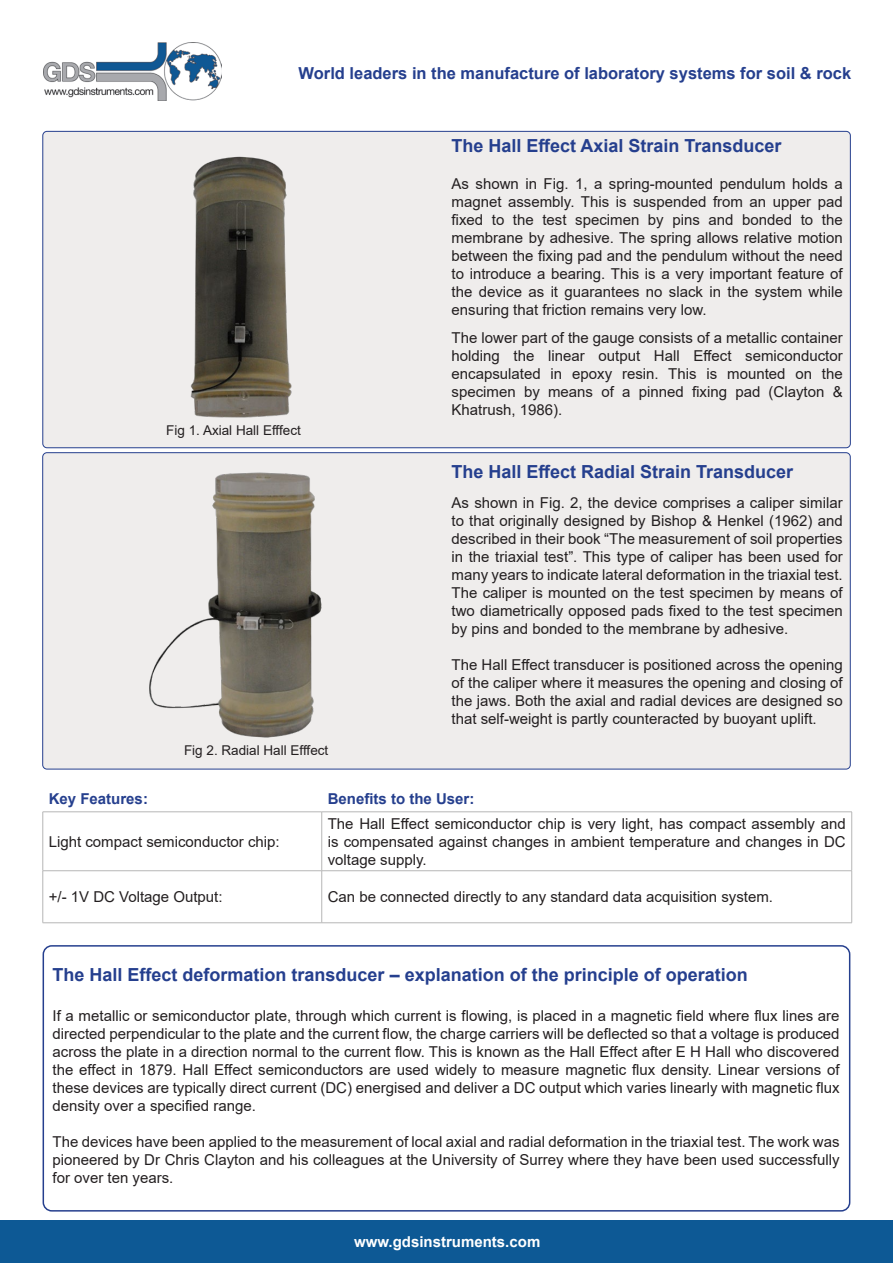
<style>
.page{position:relative;width:893px;height:1263px;background:#fff}
.page>*{position:absolute;margin:0;border:0;box-sizing:border-box;transform-origin:0 0}
.t1{font:700 18px "Arial";color:#253f8e}
.t2{font:700 16.5px "Arial";color:#253f8e}
.t3{font:15px/18px "Arial";color:#231f20;text-align:justify}
.t4{font:700 15px "Arial";color:#253f8e}
.t5{font:700 15px "Arial";color:#fff}
.t6{font:13.5px "Arial";color:#231f20}
</style>
<div class="page">
<div style="left:43px;top:131px;width:807px;height:317px;background:#efedec;border-radius:4px"></div>
<img style="left:190px;top:156px;width:102px;height:262px">
<div style="left:0;top:1220px;width:893px;height:43px;background:#0d5995"></div>
<img style="left:43px;top:42px;width:179px;height:59px">
<hr style="left:43px;top:811px;width:279px;height:1px;background:#b6b6b6">
<hr style="left:43px;top:812px;width:1px;height:58px;background:#b6b6b6">
<hr style="left:322px;top:811px;width:530px;height:1px;background:#b6b6b6">
<hr style="left:321px;top:812px;width:1px;height:58px;background:#b6b6b6">
<hr style="left:851px;top:812px;width:1px;height:58px;background:#b6b6b6">
<hr style="left:43px;top:870px;width:279px;height:1px;background:#b6b6b6">
<hr style="left:43px;top:871px;width:1px;height:51px;background:#b6b6b6">
<hr style="left:322px;top:870px;width:530px;height:1px;background:#b6b6b6">
<hr style="left:321px;top:871px;width:1px;height:51px;background:#b6b6b6">
<hr style="left:851px;top:871px;width:1px;height:51px;background:#b6b6b6">
<hr style="left:43px;top:922px;width:279px;height:1px;background:#b6b6b6">
<hr style="left:322px;top:922px;width:530px;height:1px;background:#b6b6b6">
<div style="left:43px;top:453px;width:807px;height:316px;background:#efedec;border-radius:4px"></div>
<img style="left:149px;top:472px;width:173px;height:266px">
<div style="left:43px;top:945px;width:807px;height:266px;border:2px solid #253f8e;border-radius:9px"></div>
<p class="t2" style="left:299px;top:62px;width:554px">World leaders in the manufacture of laboratory systems for soil &amp; rock</p>
<p class="t6" style="left:166px;top:421px;width:136px">Fig 1. Axial Hall Efffect</p>
<p class="t6" style="left:184px;top:741px;width:146px">Fig 2. Radial Hall Efffect</p>
<p class="t1" style="left:452px;top:133px;width:331px">The Hall Effect Axial Strain Transducer</p>
<p class="t3" style="left:452px;top:174px;width:393px">As shown in Fig. 1, a spring-mounted pendulum holds a magnet assembly. This is suspended from an upper pad fixed to the test specimen by pins and bonded to the membrane by adhesive. The spring allows relative motion between the fixing pad and the pendulum without the need to introduce a bearing. This is a very important feature of the device as it guarantees no slack in the system while ensuring that friction remains very low.</p>
<p class="t3" style="left:452px;top:329px;width:393px">The lower part of the gauge consists of a metallic container holding the linear output Hall Effect semiconductor encapsulated in epoxy resin. This is mounted on the specimen by means of a pinned fixing pad (Clayton &amp; Khatrush, 1986).</p>
<p class="t1" style="left:452px;top:459px;width:343px">The Hall Effect Radial Strain Transducer</p>
<p class="t3" style="left:452px;top:494px;width:393px">As shown in Fig. 2, the device comprises a caliper similar to that originally designed by Bishop &amp; Henkel (1962) and described in their book “The measurement of soil properties in the triaxial test”. This type of caliper has been used for many years to indicate lateral deformation in the triaxial test.</p>
<p class="t3" style="left:452px;top:584px;width:393px">The caliper is mounted on the test specimen by means of two diametrically opposed pads fixed to the test specimen by pins and bonded to the membrane by adhesive.</p>
<p class="t3" style="left:452px;top:656px;width:393px">The Hall Effect transducer is positioned across the opening of the caliper where it measures the opening and closing of the jaws. Both the axial and radial devices are designed so that self-weight is partly counteracted by buoyant uplift.</p>
<p class="t4" style="left:49px;top:788px;width:101px">Key Features:</p>
<p class="t4" style="left:328px;top:788px;width:148px">Benefits to the User:</p>
<p class="t3" style="left:49px;top:832px;width:232px">Light compact semiconductor chip:</p>
<p class="t3" style="left:328px;top:814px;width:519px">The Hall Effect semiconductor chip is very light, has compact assembly and is compensated against changes in ambient temperature and changes in DC voltage supply.</p>
<p class="t3" style="left:49px;top:888px;width:175px">+/- 1V DC Voltage Output:</p>
<p class="t3" style="left:328px;top:888px;width:447px">Can be connected directly to any standard data acquisition system.</p>
<p class="t1" style="left:53px;top:962px;width:697px">The Hall Effect deformation transducer – explanation of the principle of operation</p>
<p class="t3" style="left:53px;top:1006px;width:788px">If a metallic or semiconductor plate, through which current is flowing, is placed in a magnetic field where flux lines are directed perpendicular to the plate and the current flow, the charge carriers will be deflected so that a voltage is produced across the plate in a direction normal to the current flow. This is known as the Hall Effect after E H Hall who discovered the effect in 1879. Hall Effect semiconductors are used widely to measure magnetic flux density. Linear versions of these devices are typically direct current (DC) energised and deliver a DC output which varies linearly with magnetic flux density over a specified range.</p>
<p class="t3" style="left:53px;top:1132px;width:788px">The devices have been applied to the measurement of local axial and radial deformation in the triaxial test. The work was pioneered by Dr Chris Clayton and his colleagues at the University of Surrey where they have been used successfully for over ten years.</p>
<p class="t5" style="left:354px;top:1231px;width:188px">www.gdsinstruments.com</p>
</div>
